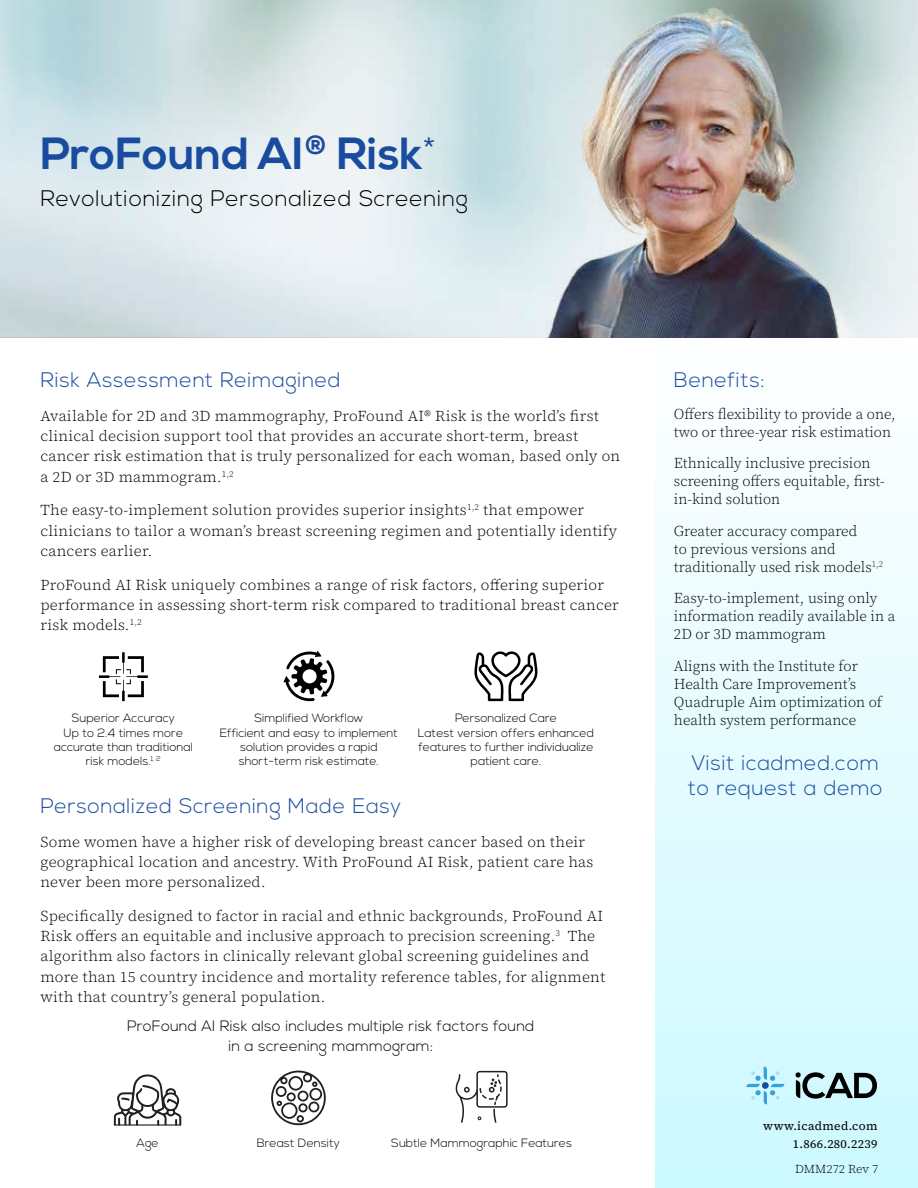
<style>
.page{position:relative;width:918px;height:1188px;background:#fff}
.page>*{position:absolute;margin:0;border:0;box-sizing:border-box;transform-origin:0 0}
.t1{font:700 45px "Nexa";color:#194c9e}
.t2{font:300 22.5px "Nexa";letter-spacing:.03em;color:#000}
.t3{font:300 21px/25.2px "Nexa";letter-spacing:.03em;color:#194c9e}
.t4{font:300 15px/20.2px "Source Serif 4";letter-spacing:.015em;color:#000}
.t5{font:15px/18px "Source Serif Variable";color:#000}
.t6{font:300 15px/20.2px "Nexa";letter-spacing:.015em;color:#000;text-align:center}
.t7{font:300 12px/14.4px "Nexa";color:#000;text-align:center}
.t8{font:12px/18px "Source Serif 4";letter-spacing:.025em;color:#000;text-align:right}
.t9{font:300 12px "Source Serif 4";color:#000}
.s1{font-weight:300}
</style>
<div class="page">
<svg style="left:0;top:0;width:918px;height:337px;background:#d3e3e6"></svg>
<img style="left:279px;top:0;width:616px;height:338px">
<div style="left:655px;top:338px;width:263px;height:850px;background:linear-gradient(to bottom,#fefeff,#cbf9ff)"></div>
<svg style="left:796px;top:1072px;width:81px;height:27px;background:#768d90"></svg>
<svg style="left:746px;top:1066px;width:38px;height:38px"></svg>
<svg style="left:99px;top:652px;width:49px;height:49px"></svg>
<svg style="left:283px;top:651px;width:51px;height:50px"></svg>
<svg style="left:474px;top:651px;width:64px;height:50px"></svg>
<svg style="left:114px;top:1074px;width:67px;height:50px"></svg>
<hr style="left:114px;top:1124px;width:67px;height:2px;background:#202020">
<svg style="left:271px;top:1071px;width:55px;height:54px"></svg>
<svg style="left:456px;top:1071px;width:52px;height:52px"></svg>
<h1 class="t1" style="left:40px;top:127px;width:397px">ProFound AI<sup>®</sup> Risk<span class="s1">*</span></h1>
<h2 class="t2" style="left:40px;top:185px;width:429px">Revolutionizing Personalized Screening</h2>
<h3 class="t3" style="left:40px;top:368px;width:302px">Risk Assessment Reimagined</h3>
<p class="t4" style="left:40px;top:406px;width:581px">Available for 2D and 3D mammography, ProFound AI® Risk is the world’s first clinical decision support tool that provides an accurate short-term, breast cancer risk estimation that is truly personalized for each woman, based only on a 2D or 3D mammogram.<sup>1,2</sup></p>
<p class="t4" style="left:40px;top:500px;width:578px">The easy-to-implement solution provides superior insights<sup>1,2</sup> that empower clinicians to tailor a woman’s breast screening regimen and potentially identify cancers earlier.</p>
<p class="t4" style="left:40px;top:574px;width:580px">ProFound AI Risk uniquely combines a range of risk factors, offering superior performance in assessing short-term risk compared to traditional breast cancer risk models.<sup>1,2</sup></p>
<p class="t7" style="left:54px;top:711px;width:141px">Superior Accuracy<br>Up to 2.4 times more accurate than traditional risk models.<sup>1,</sup> <sup>2</sup></p>
<p class="t7" style="left:220px;top:711px;width:180px">Simplified Workflow<br>Efficient and easy to implement solution provides a rapid short-term risk estimate.</p>
<p class="t7" style="left:418px;top:711px;width:178px">Personalized Care<br>Latest version offers enhanced features to further individualize patient care.</p>
<h3 class="t3" style="left:40px;top:794px;width:362px">Personalized Screening Made Easy</h3>
<p class="t4" style="left:40px;top:831px;width:554px">Some women have a higher risk of developing breast cancer based on their geographical location and ancestry. With ProFound AI Risk, patient care has never been more personalized.</p>
<p class="t4" style="left:40px;top:906px;width:566px">Specifically designed to factor in racial and ethnic backgrounds, ProFound AI Risk offers an equitable and inclusive approach to precision screening.<sup>3</sup> The algorithm also factors in clinically relevant global screening guidelines and more than 15 country incidence and mortality reference tables, for alignment with that country’s general population.</p>
<p class="t6" style="left:127px;top:1016px;width:409px">ProFound AI Risk also includes multiple risk factors found in a screening mammogram:</p>
<p class="t7" style="left:136px;top:1137px;width:24px">Age</p>
<p class="t7" style="left:257px;top:1137px;width:85px">Breast Density</p>
<p class="t7" style="left:391px;top:1137px;width:182px">Subtle Mammographic Features</p>
<h3 class="t3" style="left:674px;top:368px;width:92px">Benefits:</h3>
<p class="t5" style="left:674px;top:405px;width:223px">Offers flexibility to provide a one, two or three-year risk estimation</p>
<p class="t5" style="left:674px;top:454px;width:212px">Ethnically inclusive precision screening offers equitable, first&shy;in-kind solution</p>
<p class="t5" style="left:674px;top:522px;width:211px">Greater accuracy compared<br>to previous versions and traditionally used risk models<sup>1,2</sup></p>
<p class="t5" style="left:674px;top:589px;width:223px">Easy-to-implement, using only information readily available in a<br>2D or 3D mammogram</p>
<p class="t5" style="left:674px;top:657px;width:210px">Aligns with the Institute for<br>Health Care Improvement’s<br>Quadruple Aim optimization of health system performance</p>
<h3 class="t3" style="left:688px;top:751px;width:196px">Visit icadmed.com to request a demo</h3>
<p class="t8" style="left:763px;top:1116px;width:116px">www.icadmed.com<br>1.866.280.2239</p>
<p class="t9" style="left:795px;top:1161px;width:85px">DMM272 Rev 7</p>
</div>
